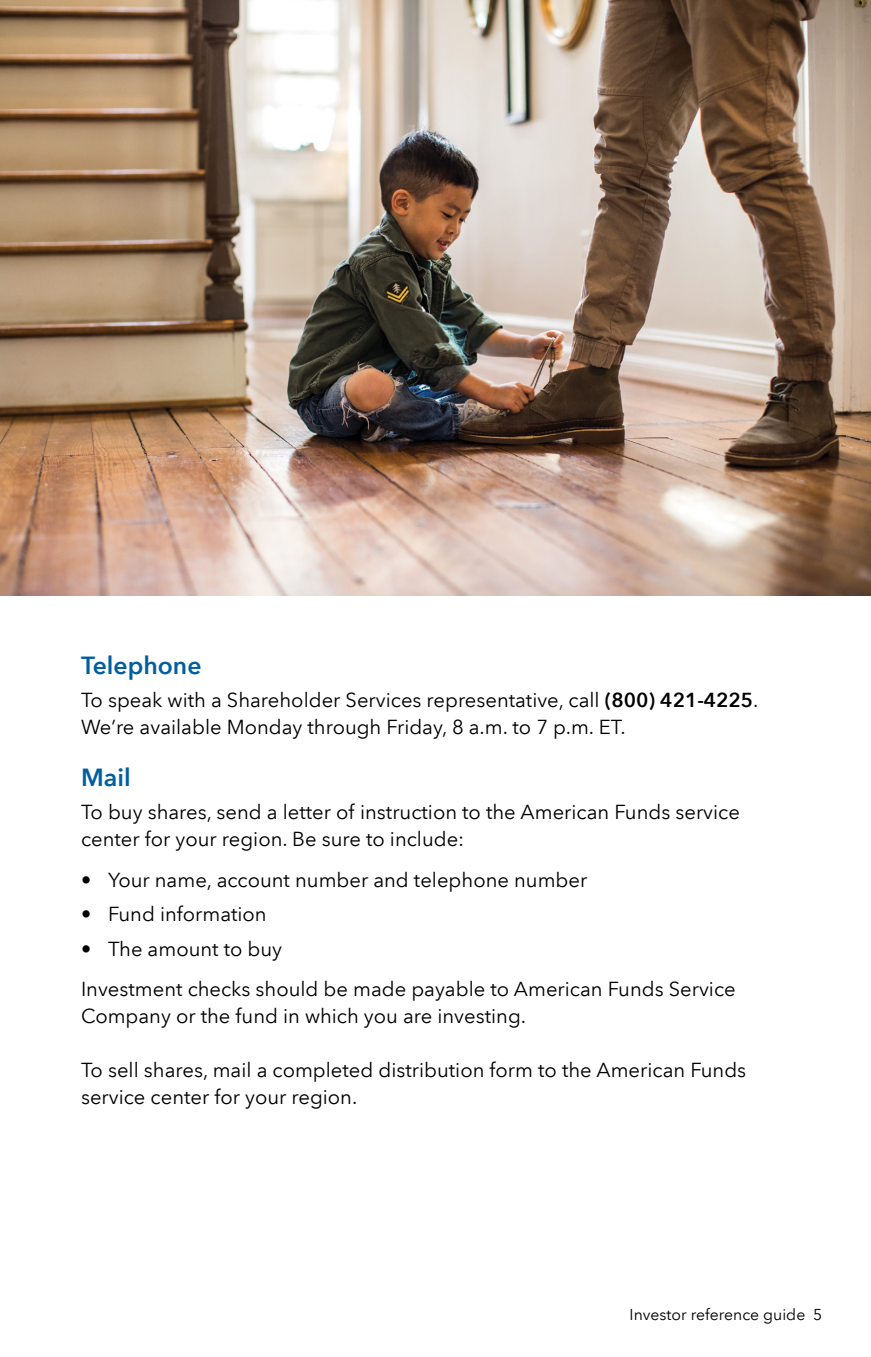
<style>
.page{position:relative;width:871px;height:1357px;background:#fff}
.page>*{position:absolute;margin:0;border:0;box-sizing:border-box;transform-origin:0 0}
.W___subhead{font:600 24.75px "Avenir Next LT Com";color:#005f9e}
.W___text{font:20.25px/27px "Avenir Next LT Com";color:#000}
.t1{font:15.75px "Avenir Next LT Com";color:#000}
.s1{font-weight:600}
</style>
<div class="page">
<img style="left:0;top:0;width:871px;height:596px">
<p class="W___subhead" style="left:81px;top:650px;width:122px">Telephone</p>
<p class="W___text" style="left:81px;top:687px;width:679px">To speak with a Shareholder Services representative, call <span class="s1">(800) 421-4225</span>.<br>We’re available Monday through Friday, 8 a.m. to 7 p.m. ET.</p>
<p class="W___subhead" style="left:81px;top:762px;width:51px">Mail</p>
<p class="W___text" style="left:81px;top:799px;width:660px">To buy shares, send a letter of instruction to the American Funds service center for your region. Be sure to include:</p>
<p class="W___text" style="left:81px;top:866px;width:508px">• Your name, account number and telephone number</p>
<p class="W___text" style="left:81px;top:901px;width:187px">• Fund information</p>
<p class="W___text" style="left:81px;top:935px;width:203px">• The amount to buy</p>
<p class="W___text" style="left:81px;top:975px;width:656px">Investment checks should be made payable to American Funds Service<br>Company or the fund in which you are investing.</p>
<p class="W___text" style="left:81px;top:1056px;width:667px">To sell shares, mail a completed distribution form to the American Funds service center for your region.</p>
<p class="t1" style="left:629px;top:1305px;width:194px">Investor reference guide 5</p>
</div>
